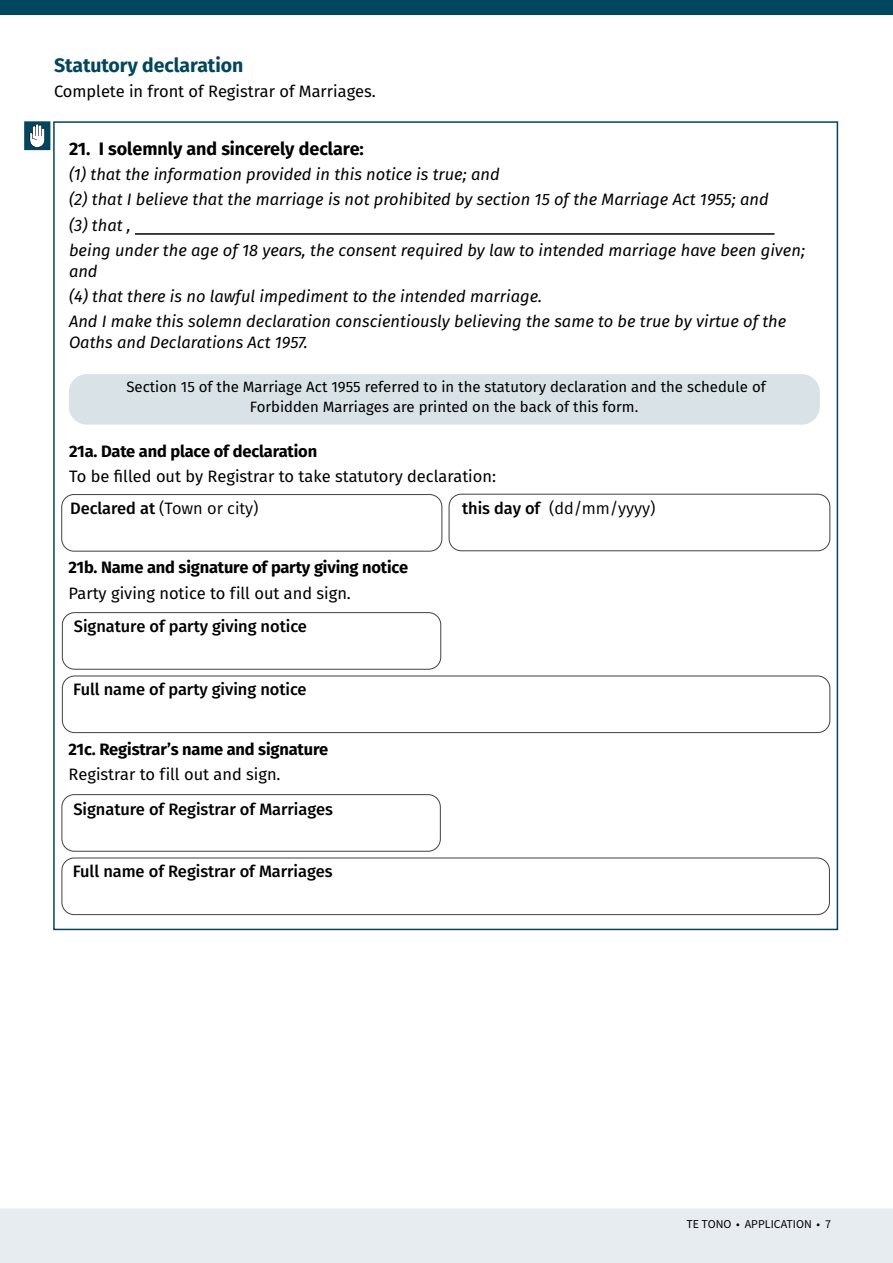
<style>
.page{position:relative;width:893px;height:1263px;background:#fff}
.page>*{position:absolute;margin:0;border:0;box-sizing:border-box;transform-origin:0 0}
.t1{font:700 19.5px "Fira Sans";letter-spacing:-.005em;color:#00465f}
.t2{font:700 18px "Fira Sans";letter-spacing:-.005em;color:#000}
.t3{font:italic 16.5px/25.2px "Fira Sans";color:#000}
.t4{font:16.5px "Fira Sans";color:#000}
.t5{font:500 16.5px "Fira Sans";letter-spacing:-.005em;color:#000}
.t6{font:700 16.5px "Fira Sans";letter-spacing:-.01em;color:#000}
.t7{font:16.5px "Fira Sans";letter-spacing:-.005em;color:#000}
.t8{font:15px/19.5px "Fira Sans";color:#000;text-align:center}
.t9{font:12px "Source Sans Pro";color:#000}
.s1{font-weight:500}
</style>
<div class="page">
<div style="left:0;top:1208px;width:893px;height:55px;background:#e6ecef"></div>
<div style="left:0;top:0;width:893px;height:15px;background:#00465f"></div>
<hr style="left:135px;top:233px;width:639px;height:2px;background:#000">
<div style="left:62px;top:494px;width:380px;height:57px;border:1px solid #414042;border-radius:12px"></div>
<div style="left:449px;top:494px;width:381px;height:57px;border:1px solid #414042;border-radius:12px"></div>
<div style="left:62px;top:612px;width:379px;height:57px;border:1px solid #414042;border-radius:12px"></div>
<div style="left:62px;top:794px;width:378px;height:57px;border:1px solid #414042;border-radius:12px"></div>
<div style="left:62px;top:676px;width:768px;height:57px;border:1px solid #414042;border-radius:12px"></div>
<div style="left:62px;top:858px;width:768px;height:57px;border:1px solid #414042;border-radius:12px"></div>
<div style="left:24px;top:121px;width:26px;height:29px;background:#00465f;border:2px solid #00465f"></div>
<svg style="left:30px;top:124px;width:15px;height:24px"></svg>
<div style="left:69px;top:374px;width:751px;height:51px;background:#d9e3e7;border-radius:18px"></div>
<p class="t1" style="left:54px;top:49px;width:191px">Statutory declaration</p>
<p class="t4" style="left:54px;top:79px;width:323px">Complete in front of Registrar of Marriages.</p>
<p class="t2" style="left:69px;top:134px;width:296px">21. I solemnly and sincerely declare:</p>
<p class="t3" style="left:69px;top:161px;width:737px">(1) that the information provided in this notice is true; and<br>(2) that I believe that the marriage is not prohibited by section 15 of the Marriage Act 1955; and<br>(3) that ,<br>being under the age of 18 years, the consent required by law to intended marriage have been given;</p>
<p class="t3" style="left:69px;top:258px;width:719px">and<br>(4) that there is no lawful impediment to the intended marriage.<br>And I make this solemn declaration conscientiously believing the same to be true by virtue of the</p>
<p class="t3" style="left:69px;top:330px;width:240px">Oaths and Declarations Act 1957.</p>
<p class="t8" style="left:126px;top:377px;width:641px">Section 15 of the Marriage Act 1955 referred to in the statutory declaration and the schedule of<br>Forbidden Marriages are printed on the back of this form.</p>
<p class="t6" style="left:69px;top:437px;width:249px">21a. Date and place of declaration</p>
<p class="t4" style="left:69px;top:464px;width:428px">To be filled out by Registrar to take statutory declaration:</p>
<p class="t7" style="left:70px;top:496px;width:190px"><span class="s1">Declared at</span> (Town or city)</p>
<p class="t7" style="left:462px;top:496px;width:195px"><span class="s1">this day of</span> (dd/mm/yyyy)</p>
<p class="t6" style="left:69px;top:554px;width:341px">21b. Name and signature of party giving notice</p>
<p class="t4" style="left:69px;top:580px;width:284px">Party giving notice to fill out and sign.</p>
<p class="t5" style="left:74px;top:613px;width:235px">Signature of party giving notice</p>
<p class="t5" style="left:73px;top:676px;width:235px">Full name of party giving notice</p>
<p class="t6" style="left:69px;top:735px;width:261px">21c. Registrar’s name and signature</p>
<p class="t4" style="left:69px;top:762px;width:213px">Registrar to fill out and sign.</p>
<p class="t5" style="left:73px;top:795px;width:261px">Signature of Registrar of Marriages</p>
<p class="t5" style="left:73px;top:858px;width:261px">Full name of Registrar of Marriages</p>
<p class="t9" style="left:686px;top:1216px;width:146px">TE TONO • APPLICATION • 7</p>
</div>
